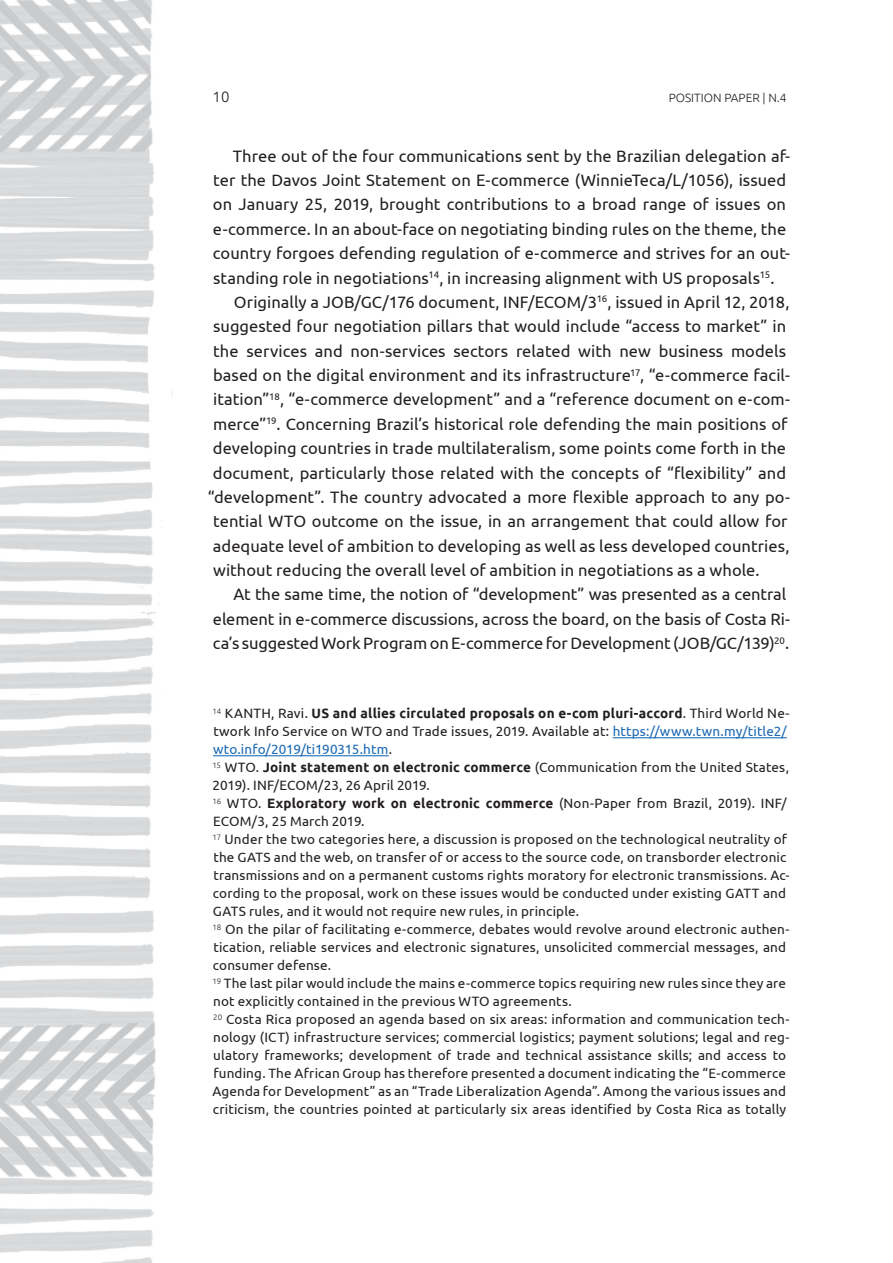
<style>
.page{position:relative;width:893px;height:1263px;background:#fff}
.page>*{position:absolute;margin:0;border:0;box-sizing:border-box;transform-origin:0 0}
.t1{font:16.5px "Ubuntu";color:#231f20}
.t2{font:300 15px "Ubuntu";color:#231f20}
.t3{font:13.5px/18px "Ubuntu";letter-spacing:.01em;color:#231f20}
.t4{font:300 12px "Ubuntu";color:#231f20}
.s1{font-weight:700}
.s2{color:#1b69b4}
</style>
<div class="page">
<img style="left:0;top:0;width:172px;height:1263px">
<hr style="left:613px;top:737px;width:174px;height:1px;background:#1b69b4">
<hr style="left:213px;top:755px;width:176px;height:1px;background:#1b69b4">
<p class="t2" style="left:213px;top:87px;width:18px">10</p>
<p class="t4" style="left:669px;top:90px;width:120px">POSITION PAPER | N.4</p>
<p class="t1" style="left:233px;top:146px;width:559px">Three out of the four communications sent by the Brazilian delegation af-</p>
<p class="t1" style="left:213px;top:170px;width:575px">ter the Davos Joint Statement on E-commerce (WinnieTeca/L/1056), issued</p>
<p class="t1" style="left:213px;top:194px;width:575px">on January 25, 2019, brought contributions to a broad range of issues on</p>
<p class="t1" style="left:213px;top:219px;width:575px">e-commerce. In an about-face on negotiating binding rules on the theme, the</p>
<p class="t1" style="left:213px;top:243px;width:579px">country forgoes defending regulation of e-commerce and strives for an out-</p>
<p class="t1" style="left:213px;top:268px;width:563px">standing role in negotiations<sup>14</sup>, in increasing alignment with US proposals<sup>15</sup>.</p>
<p class="t1" style="left:234px;top:292px;width:557px">Originally a JOB/GC/176 document, INF/ECOM/3<sup>16</sup>, issued in April 12, 2018,</p>
<p class="t1" style="left:213px;top:316px;width:574px">suggested four negotiation pillars that would include “access to market” in</p>
<p class="t1" style="left:213px;top:341px;width:575px">the services and non-services sectors related with new business models</p>
<p class="t1" style="left:213px;top:365px;width:579px">based on the digital environment and its infrastructure<sup>17</sup>, “e-commerce facil-</p>
<p class="t1" style="left:213px;top:390px;width:579px">itation”<sup>18</sup>, “e-commerce development” and a “reference document on e-com-</p>
<p class="t1" style="left:213px;top:414px;width:576px">merce”<sup>19</sup>. Concerning Brazil’s historical role defending the main positions of</p>
<p class="t1" style="left:213px;top:438px;width:575px">developing countries in trade multilateralism, some points come forth in the</p>
<p class="t1" style="left:213px;top:463px;width:575px">document, particularly those related with the concepts of “flexibility” and</p>
<p class="t1" style="left:208px;top:487px;width:584px">“development”. The country advocated a more flexible approach to any po-</p>
<p class="t1" style="left:213px;top:511px;width:576px">tential WTO outcome on the issue, in an arrangement that could allow for</p>
<p class="t1" style="left:213px;top:536px;width:578px">adequate level of ambition to developing as well as less developed countries,</p>
<p class="t1" style="left:213px;top:560px;width:548px">without reducing the overall level of ambition in negotiations as a whole.</p>
<p class="t1" style="left:233px;top:584px;width:554px">At the same time, the notion of “development” was presented as a central</p>
<p class="t1" style="left:213px;top:609px;width:579px">element in e-commerce discussions, across the board, on the basis of Costa Ri-</p>
<p class="t1" style="left:213px;top:633px;width:578px">ca’s suggested Work Program on E-commerce for Development (JOB/GC/139)<sup>20</sup>.</p>
<p class="t3" style="left:212px;top:704px;width:579px"><sup>14</sup> KANTH, Ravi. <span class="s1">US and allies circulated proposals on e-com pluri-accord</span>. Third World Ne&shy;twork Info Service on WTO and Trade issues, 2019. Available at: <span class="s2">https://www.twn.my/title2/ wto.info/2019/ti190315.htm</span>.<br><sup>15</sup> WTO. <span class="s1">Joint statement on electronic commerce</span> (Communication from the United States, 2019). INF/ECOM/23, 26 April 2019.<br><sup>16</sup> WTO. <span class="s1">Exploratory work on electronic commerce</span> (Non-Paper from Brazil, 2019). INF/ ECOM/3, 25 March 2019.<br><sup>17</sup> Under the two categories here, a discussion is proposed on the technological neutrality of the GATS and the web, on transfer of or access to the source code, on transborder electronic transmissions and on a permanent customs rights moratory for electronic transmissions. Ac&shy;cording to the proposal, work on these issues would be conducted under existing GATT and GATS rules, and it would not require new rules, in principle.<br><sup>18</sup> On the pilar of facilitating e-commerce, debates would revolve around electronic authen&shy;tication, reliable services and electronic signatures, unsolicited commercial messages, and consumer defense.<br><sup>19</sup> The last pilar would include the mains e-commerce topics requiring new rules since they are not explicitly contained in the previous WTO agreements.<br><sup>20</sup> Costa Rica proposed an agenda based on six areas: information and communication tech&shy;nology (ICT) infrastructure services; commercial logistics; payment solutions; legal and reg&shy;ulatory frameworks; development of trade and technical assistance skills; and access to funding. The African Group has therefore presented a document indicating the “E-commerce Agenda for Development” as an “Trade Liberalization Agenda”. Among the various issues and criticism, the countries pointed at particularly six areas identified by Costa Rica as totally</p>
</div>
